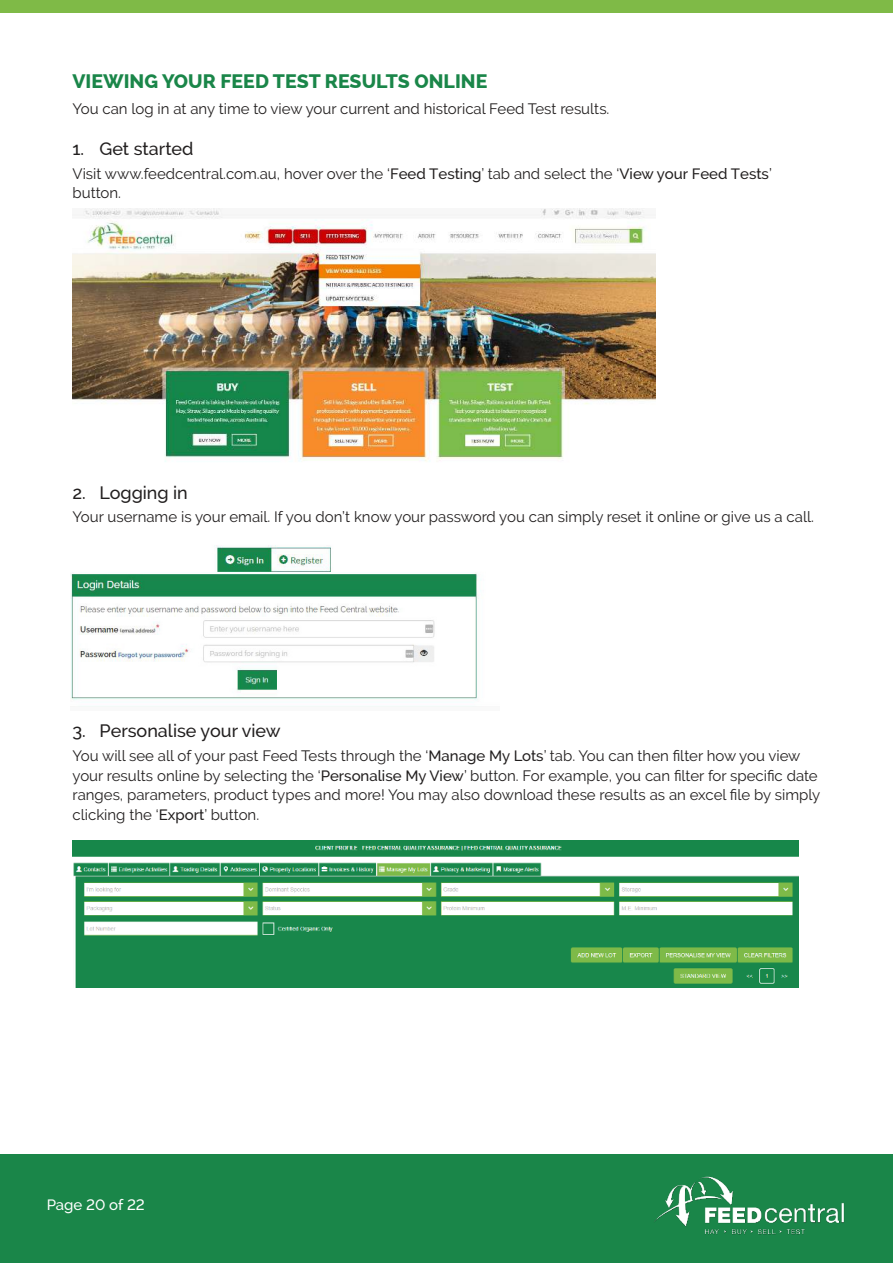
<style>
.page{position:relative;width:893px;height:1263px;background:#fff}
.page>*{position:absolute;margin:0;border:0;box-sizing:border-box;transform-origin:0 0}
.t1{font:800 19.5px "Raleway";color:#1a8649}
.t2{font:500 18px "Raleway";color:#221f1f}
.t3{font:15px/19.5px "Raleway";color:#221f1f}
.t4{font:500 15px "Raleway";color:#fff}
.s1{font-weight:500}
</style>
<div class="page">
<div style="left:0;top:1154px;width:893px;height:109px;background:#1a8649"></div>
<div style="left:0;top:0;width:893px;height:13px;background:#7fba47"></div>
<img style="left:654px;top:1176px;width:190px;height:59px">
<img style="left:73px;top:208px;width:582px;height:254px">
<img style="left:71px;top:545px;width:410px;height:162px">
<img style="left:73px;top:841px;width:725px;height:146px">
<h1 class="t1" style="left:73px;top:73px;width:416px">VIEWING YOUR FEED TEST RESULTS ONLINE</h1>
<p class="t3" style="left:73px;top:101px;width:538px">You can log in at any time to view your current and historical Feed Test results.</p>
<p class="t2" style="left:73px;top:142px;width:123px">1. Get started</p>
<p class="t3" style="left:73px;top:165px;width:701px">Visit www.feedcentral.com.au, hover over the ‘<span class="s1">Feed Testing</span>’ tab and select the ‘<span class="s1">View your Feed Tests</span>’ button.</p>
<p class="t2" style="left:73px;top:485px;width:117px">2. Logging in</p>
<p class="t3" style="left:73px;top:507px;width:743px">Your username is your email. If you don’t know your password you can simply reset it online or give us a call.</p>
<p class="t2" style="left:73px;top:724px;width:210px">3. Personalise your view</p>
<p class="t3" style="left:73px;top:747px;width:749px">You will see all of your past Feed Tests through the ‘<span class="s1">Manage My Lots</span>’ tab. You can then filter how you view your results online by selecting the ‘<span class="s1">Personalise My View</span>’ button. For example, you can filter for specific date ranges, parameters, product types and more! You may also download these results as an excel file by simply clicking the ‘<span class="s1">Export</span>’ button.</p>
<p class="t4" style="left:47px;top:1196px;width:100px">Page 20 of 22</p>
</div>
